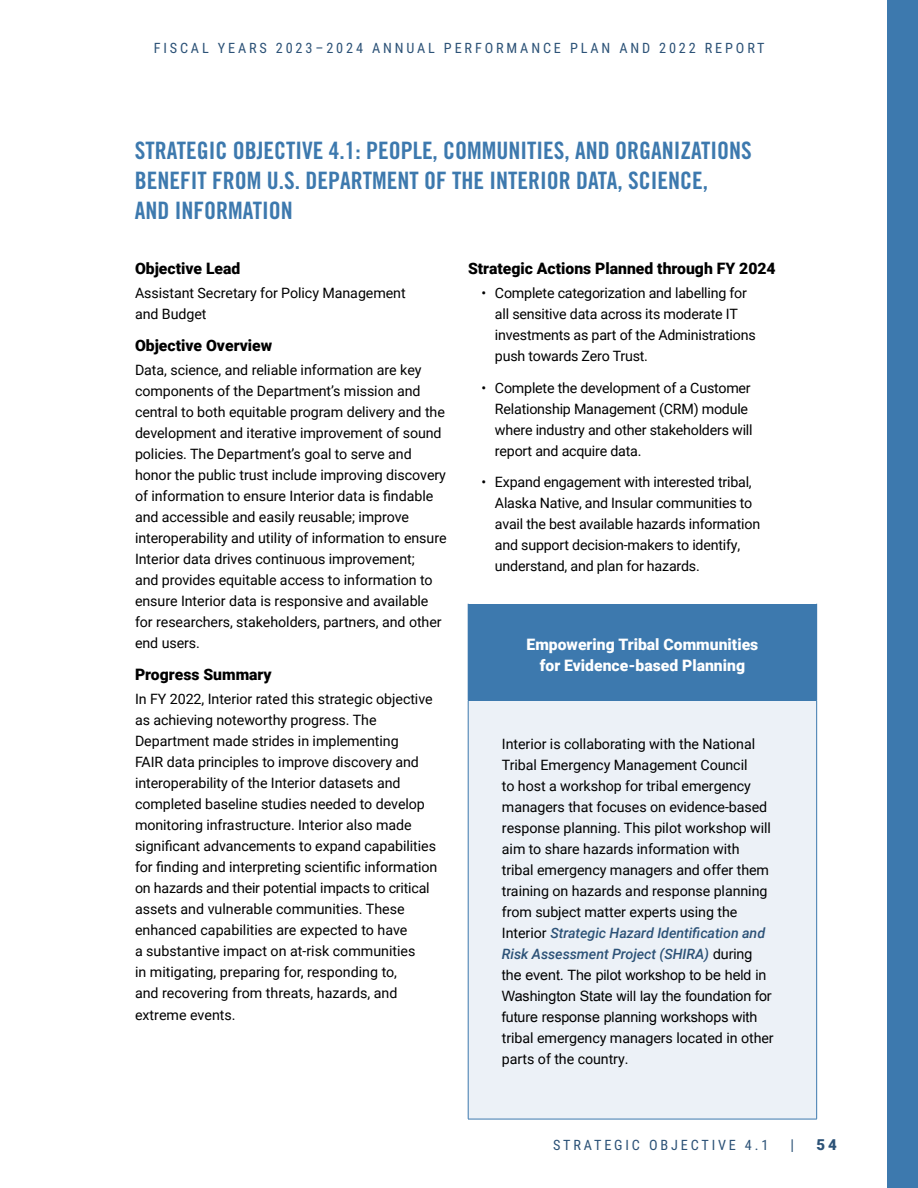
<style>
.page{position:relative;width:918px;height:1188px;background:#fff}
.page>*{position:absolute;margin:0;border:0;box-sizing:border-box;transform-origin:0 0}
.t1{font:24px/30px "Trade Gothic Bold Cond Twenty";color:#3d79ae}
.t2{font:900 15.75px "Roboto";color:#000}
.t3{font:900 15.75px/21px "Roboto";color:#fff;text-align:center}
.t4{font:900 15px "Roboto";color:#2c5277}
.t5{font:15px "Roboto Condensed";color:#2c5277}
.t6{font:14.25px/21px "Roboto";letter-spacing:-.005em;color:#000}
.t7{font:14.25px/21px "Arial";letter-spacing:-.005em;color:#000}
.t8{font:14.25px "Roboto Condensed";letter-spacing:.2em;color:#2c5277}
.s1{font-family:"Roboto"}
.s2{font-family:"Roboto";font-weight:500;font-style:italic;color:#2c5277}
</style>
<div class="page">
<div style="left:468px;top:604px;width:349px;height:96px;background:#3d79ae"></div>
<div style="left:468px;top:700px;width:349px;height:419px;background:#ecf1f7"></div>
<div style="left:888px;top:0;width:30px;height:1188px;background:#3d79ae"></div>
<hr style="left:468px;top:1119px;width:349px;height:1px;background:#3d79ae">
<hr style="left:468px;top:700px;width:349px;height:1px;background:#3d79ae">
<hr style="left:816px;top:701px;width:1px;height:418px;background:#3d79ae">
<hr style="left:468px;top:701px;width:1px;height:418px;background:#3d79ae">
<p class="t8" style="left:154px;top:38px;width:612px">FISCAL YEARS 2023–2024 ANNUAL PERFORMANCE PLAN AND 2022 REPORT</p>
<h3 class="t1" style="left:135px;top:135px;width:618px">STRATEGIC OBJECTIVE 4.1: PEOPLE, COMMUNITIES, AND ORGANIZATIONS<br>BENEFIT FROM U.S. DEPARTMENT OF THE INTERIOR DATA, SCIENCE,<br>AND INFORMATION</h3>
<h4 class="t2" style="left:135px;top:257px;width:107px">Objective Lead</h4>
<p class="t6" style="left:135px;top:282px;width:272px">Assistant Secretary for Policy Management and Budget</p>
<h4 class="t2" style="left:135px;top:334px;width:139px">Objective Overview</h4>
<p class="t6" style="left:135px;top:359px;width:288px">Data, science, and reliable information are key</p>
<p class="t6" style="left:135px;top:380px;width:287px">components of the Department’s mission and</p>
<p class="t6" style="left:135px;top:401px;width:311px">central to both equitable program delivery and the</p>
<p class="t6" style="left:135px;top:422px;width:308px">development and iterative improvement of sound policies. The Department’s goal to serve and</p>
<p class="t6" style="left:135px;top:464px;width:313px">honor the public trust include improving discovery of information to ensure Interior data is findable and accessible and easily reusable; improve interoperability and utility of information to ensure Interior data drives continuous improvement;</p>
<p class="t6" style="left:135px;top:569px;width:299px">and provides equitable access to information to ensure Interior data is responsive and available</p>
<p class="t6" style="left:135px;top:611px;width:308px">for researchers, stakeholders, partners, and other</p>
<p class="t6" style="left:135px;top:632px;width:67px">end users.</p>
<h4 class="t2" style="left:135px;top:663px;width:138px">Progress Summary</h4>
<p class="t6" style="left:135px;top:688px;width:299px">In FY 2022, Interior rated this strategic objective as achieving noteworthy progress. The</p>
<p class="t6" style="left:135px;top:730px;width:265px">Department made strides in implementing</p>
<p class="t6" style="left:135px;top:751px;width:286px">FAIR data principles to improve discovery and interoperability of the Interior datasets and</p>
<p class="t6" style="left:135px;top:793px;width:291px">completed baseline studies needed to develop monitoring infrastructure. Interior also made</p>
<p class="t6" style="left:135px;top:835px;width:304px">significant advancements to expand capabilities for finding and interpreting scientific information</p>
<p class="t6" style="left:135px;top:877px;width:296px">on hazards and their potential impacts to critical assets and vulnerable communities. These</p>
<p class="t6" style="left:135px;top:919px;width:282px">enhanced capabilities are expected to have a substantive impact on at-risk communities</p>
<p class="t6" style="left:135px;top:961px;width:264px">in mitigating, preparing for, responding to, and recovering from threats, hazards, and</p>
<p class="t6" style="left:135px;top:1003px;width:102px">extreme events.</p>
<h4 class="t2" style="left:468px;top:257px;width:309px">Strategic Actions Planned through FY 2024</h4>
<p class="t6" style="left:495px;top:282px;width:262px;text-indent:-13px">• Complete categorization and labelling for all sensitive data across its moderate IT investments as part of the Administrations push towards Zero Trust.</p>
<p class="t6" style="left:495px;top:377px;width:259px;text-indent:-13px">• Complete the development of a Customer Relationship Management (CRM) module where industry and other stakeholders will report and acquire data.</p>
<p class="t6" style="left:495px;top:471px;width:267px;text-indent:-13px">• Expand engagement with interested tribal, Alaska Native, and Insular communities to avail the best available hazards information and support decision-makers to identify, understand, and plan for hazards.</p>
<h4 class="t3" style="left:527px;top:633px;width:233px">Empowering Tribal Communities for Evidence-based Planning</h4>
<p class="t6" style="left:502px;top:733px;width:255px">Interior is collaborating with the National</p>
<p class="t6" style="left:502px;top:754px;width:271px">Tribal Emergency Management Council<br>to host a workshop for tribal emergency managers that focuses on evidence-based response planning. This pilot workshop will</p>
<p class="t6" style="left:502px;top:838px;width:239px">aim to share hazards information with</p>
<p class="t6" style="left:502px;top:859px;width:269px">tribal emergency managers and offer them</p>
<p class="t6" style="left:502px;top:880px;width:267px">training on hazards and response planning</p>
<p class="t6" style="left:502px;top:901px;width:237px">from subject matter experts using the</p>
<p class="t7" style="left:502px;top:923px;width:271px"><span class="s1">Interior</span> <span class="s2">Strategic Hazard Identification and Risk Assessment Project (SHIRA)</span> during the event. The pilot workshop to be held in Washington State will lay the foundation for future response planning workshops with</p>
<p class="t6" style="left:502px;top:1027px;width:273px">tribal emergency managers located in other parts of the country.</p>
<p class="t8" style="left:553px;top:1135px;width:217px">STRATEGIC OBJECTIVE 4.1</p>
<p class="t5" style="left:791px;top:1134px;width:5px">|</p>
<p class="t4" style="left:817px;top:1134px;width:22px">54</p>
</div>
